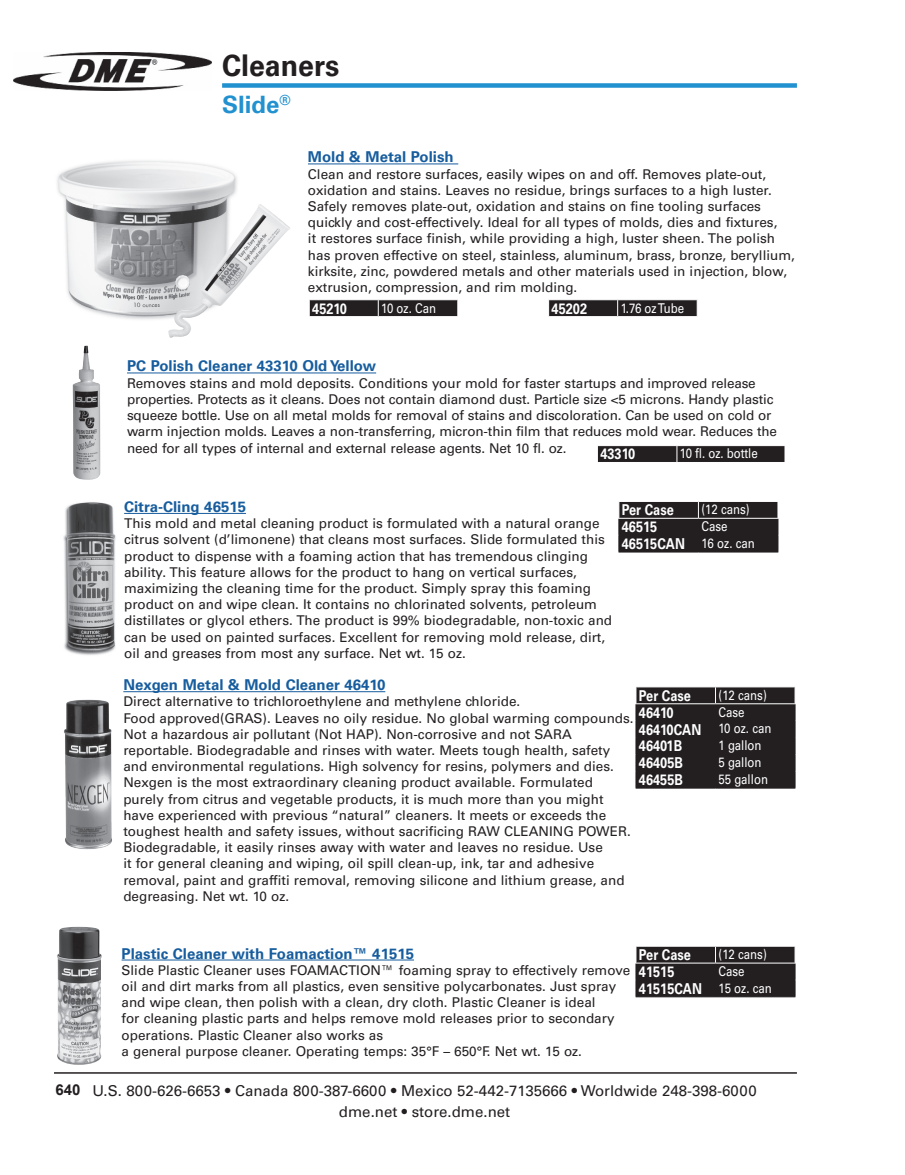
<style>
.page{position:relative;width:905px;height:1175px;background:#fff}
.page>*{position:absolute;margin:0;border:0;box-sizing:border-box;transform-origin:0 0}
.Main_Head_R{font:700 30px "Univers LT Pro 65";color:#231f20;scale:.95 1}
.Sub_Head_R{font:700 24px "Univers LT Pro 65";color:#2291d0}
.Body_Text{font:700 15px "Univers LT Pro 65";color:#175d9e}
.t1{font:15px/20.7px "Univers LT Pro 55 Roman";color:#231f20}
.Table_Head{font:700 15px "Univers LT Std";color:#fff;scale:.85 1}
.Body_Text-2{font:13.5px/16.2px "Univers LT Pro 55 Roman";color:#231f20}
.Table_Text{font:13.5px "Univers LT Std";color:#fff;scale:.85 1}
.s1{font-family:"Arial";font-weight:700}
</style>
<div class="page">
<div style="left:222px;top:83px;width:574px;height:5px;background:#2291d0"></div>
<img style="left:14px;top:52px;width:198px;height:38px">
<hr style="left:54px;top:1072px;width:742px;height:1px;background:#231f20">
<img style="left:63px;top:502px;width:70px;height:153px">
<hr style="left:124px;top:513px;width:122px;height:1px;background:#175d9e">
<div style="left:618px;top:501px;width:160px;height:51px;background:#231f20"></div>
<hr style="left:618px;top:518px;width:80px;height:1px;background:#fff">
<hr style="left:698px;top:518px;width:80px;height:1px;background:#fff">
<img style="left:57px;top:926px;width:45px;height:138px">
<hr style="left:122px;top:959px;width:292px;height:1px;background:#175d9e">
<hr style="left:635px;top:996px;width:80px;height:1px;background:#231f20">
<hr style="left:715px;top:996px;width:80px;height:1px;background:#231f20">
<div style="left:635px;top:946px;width:160px;height:50px;background:#231f20"></div>
<hr style="left:635px;top:962px;width:80px;height:1px;background:#fff">
<hr style="left:715px;top:962px;width:80px;height:1px;background:#fff">
<hr style="left:123px;top:691px;width:262px;height:1px;background:#175d9e">
<img style="left:64px;top:699px;width:48px;height:151px">
<div style="left:635px;top:687px;width:160px;height:101px;background:#231f20"></div>
<hr style="left:635px;top:703px;width:80px;height:1px;background:#fff">
<hr style="left:715px;top:703px;width:80px;height:1px;background:#fff">
<hr style="left:308px;top:163px;width:150px;height:1px;background:#175d9e">
<svg style="left:548px;top:300px;width:149px;height:16px;background:#292526"></svg>
<svg style="left:309px;top:300px;width:149px;height:16px;background:#2a2627"></svg>
<img style="left:57px;top:160px;width:180px;height:160px">
<img style="left:168px;top:204px;width:92px;height:134px">
<img style="left:73px;top:345px;width:28px;height:135px">
<hr style="left:127px;top:372px;width:249px;height:1px;background:#175d9e">
<svg style="left:597px;top:445px;width:188px;height:17px;background:#332f30"></svg>
<p class="Main_Head_R" style="left:222px;top:44px;width:125px">Cleaners</p>
<p class="Sub_Head_R" style="left:222px;top:87px;width:70px">Slide<sup>®</sup></p>
<p class="Body_Text" style="left:308px;top:147px;width:147px">Mold &amp; Metal Polish</p>
<p class="Body_Text-2" style="left:308px;top:165px;width:488px">Clean and restore surfaces, easily wipes on and off. Removes plate-out, oxidation and stains. Leaves no residue, brings surfaces to a high luster.<br>Safely removes plate-out, oxidation and stains on fine tooling surfaces quickly and cost-effectively. Ideal for all types of molds, dies and fixtures,<br>it restores surface finish, while providing a high, luster sheen. The polish has proven effective on steel, stainless, aluminum, brass, bronze, beryllium, kirksite, zinc, powdered metals and other materials used in injection, blow, extrusion, compression, and rim molding.</p>
<p class="Table_Head" style="left:312px;top:299px;width:42px">45210</p>
<p class="Table_Text" style="left:381px;top:300px;width:66px">10 oz. Can</p>
<p class="Table_Head" style="left:551px;top:299px;width:43px">45202</p>
<p class="Table_Text" style="left:620px;top:300px;width:76px">1.76 oz Tube</p>
<p class="Body_Text" style="left:127px;top:355px;width:251px">PC Polish Cleaner 43310 Old Yellow</p>
<p class="Body_Text-2" style="left:127px;top:374px;width:651px">Removes stains and mold deposits. Conditions your mold for faster startups and improved release properties. Protects as it cleans. Does not contain diamond dust. Particle size &lt;5 microns. Handy plastic squeeze bottle. Use on all metal molds for removal of stains and discoloration. Can be used on cold or warm injection molds. Leaves a non-transferring, micron-thin film that reduces mold wear. Reduces the need for all types of internal and external release agents. Net 10 fl. oz.</p>
<p class="Table_Head" style="left:600px;top:445px;width:42px">43310</p>
<p class="Table_Text" style="left:680px;top:445px;width:93px">10 fl. oz. bottle</p>
<p class="Body_Text" style="left:124px;top:496px;width:123px">Citra-Cling 46515</p>
<p class="Body_Text-2" style="left:124px;top:514px;width:489px">This mold and metal cleaning product is formulated with a natural orange citrus solvent (d’limonene) that cleans most surfaces. Slide formulated this product to dispense with a foaming action that has tremendous clinging ability. This feature allows for the product to hang on vertical surfaces, maximizing the cleaning time for the product. Simply spray this foaming product on and wipe clean. It contains no chlorinated solvents, petroleum distillates or glycol ethers. The product is 99% biodegradable, non-toxic and can be used on painted surfaces. Excellent for removing mold release, dirt, oil and greases from most any surface. Net wt. 15 oz.</p>
<p class="Table_Head" style="left:622px;top:501px;width:63px">Per Case</p>
<p class="Table_Text" style="left:701px;top:501px;width:58px">(12 cans)</p>
<p class="Table_Head" style="left:622px;top:518px;width:43px">46515</p>
<p class="Table_Text" style="left:701px;top:518px;width:32px">Case</p>
<p class="Table_Head" style="left:622px;top:535px;width:76px">46515CAN</p>
<p class="Table_Text" style="left:701px;top:535px;width:64px">16 oz. can</p>
<p class="Body_Text" style="left:123px;top:674px;width:263px">Nexgen Metal &amp; Mold Cleaner 46410</p>
<p class="Body_Text-2" style="left:123px;top:693px;width:398px">Direct alternative to trichloroethylene and methylene chloride.</p>
<p class="Body_Text-2" style="left:123px;top:709px;width:512px">Food approved(GRAS). Leaves no oily residue. No global warming compounds.<br>Not a hazardous air pollutant (Not HAP). Non-corrosive and not SARA reportable. Biodegradable and rinses with water. Meets tough health, safety and environmental regulations. High solvency for resins, polymers and dies.</p>
<p class="Body_Text-2" style="left:123px;top:774px;width:509px">Nexgen is the most extraordinary cleaning product available. Formulated purely from citrus and vegetable products, it is much more than you might have experienced with previous “natural” cleaners. It meets or exceeds the toughest health and safety issues, without sacrificing RAW CLEANING POWER.<br>Biodegradable, it easily rinses away with water and leaves no residue. Use<br>it for general cleaning and wiping, oil spill clean-up, ink, tar and adhesive removal, paint and graffiti removal, removing silicone and lithium grease, and degreasing. Net wt. 10 oz.</p>
<p class="Table_Head" style="left:639px;top:686px;width:63px">Per Case</p>
<p class="Table_Text" style="left:718px;top:687px;width:58px">(12 cans)</p>
<p class="Table_Head" style="left:639px;top:703px;width:42px">46410</p>
<p class="Table_Text" style="left:718px;top:703px;width:32px">Case</p>
<p class="Table_Head" style="left:639px;top:720px;width:75px">46410CAN</p>
<p class="Table_Text" style="left:718px;top:720px;width:64px">10 oz. can</p>
<p class="Table_Head" style="left:639px;top:737px;width:52px">46401B</p>
<p class="Table_Text" style="left:718px;top:737px;width:52px">1 gallon</p>
<p class="Table_Head" style="left:639px;top:754px;width:53px">46405B</p>
<p class="Table_Text" style="left:718px;top:754px;width:52px">5 gallon</p>
<p class="Table_Head" style="left:639px;top:771px;width:53px">46455B</p>
<p class="Table_Text" style="left:718px;top:771px;width:60px">55 gallon</p>
<p class="Body_Text" style="left:122px;top:942px;width:294px">Plastic Cleaner with Foamaction™ 41515</p>
<p class="Body_Text-2" style="left:122px;top:961px;width:510px">Slide Plastic Cleaner uses FOAMACTION™ foaming spray to effectively remove oil and dirt marks from all plastics, even sensitive polycarbonates. Just spray and wipe clean, then polish with a clean, dry cloth. Plastic Cleaner is ideal<br>for cleaning plastic parts and helps remove mold releases prior to secondary operations. Plastic Cleaner also works as<br>a general purpose cleaner. Operating temps: 35°F – 650°F. Net wt. 15 oz.</p>
<p class="Table_Head" style="left:639px;top:946px;width:63px">Per Case</p>
<p class="Table_Text" style="left:718px;top:946px;width:58px">(12 cans)</p>
<p class="Table_Head" style="left:639px;top:962px;width:43px">41515</p>
<p class="Table_Text" style="left:718px;top:963px;width:32px">Case</p>
<p class="Table_Head" style="left:639px;top:979px;width:76px">41515CAN</p>
<p class="Table_Text" style="left:718px;top:980px;width:64px">15 oz. can</p>
<p class="t1" style="left:339px;top:1079px;width:419px;text-indent:-283px"><span class="s1">640</span> U.S. 800-626-6653 • Canada 800-387-6600 • Mexico 52-442-7135666 • Worldwide 248-398-6000 dme.net • store.dme.net</p>
</div>
